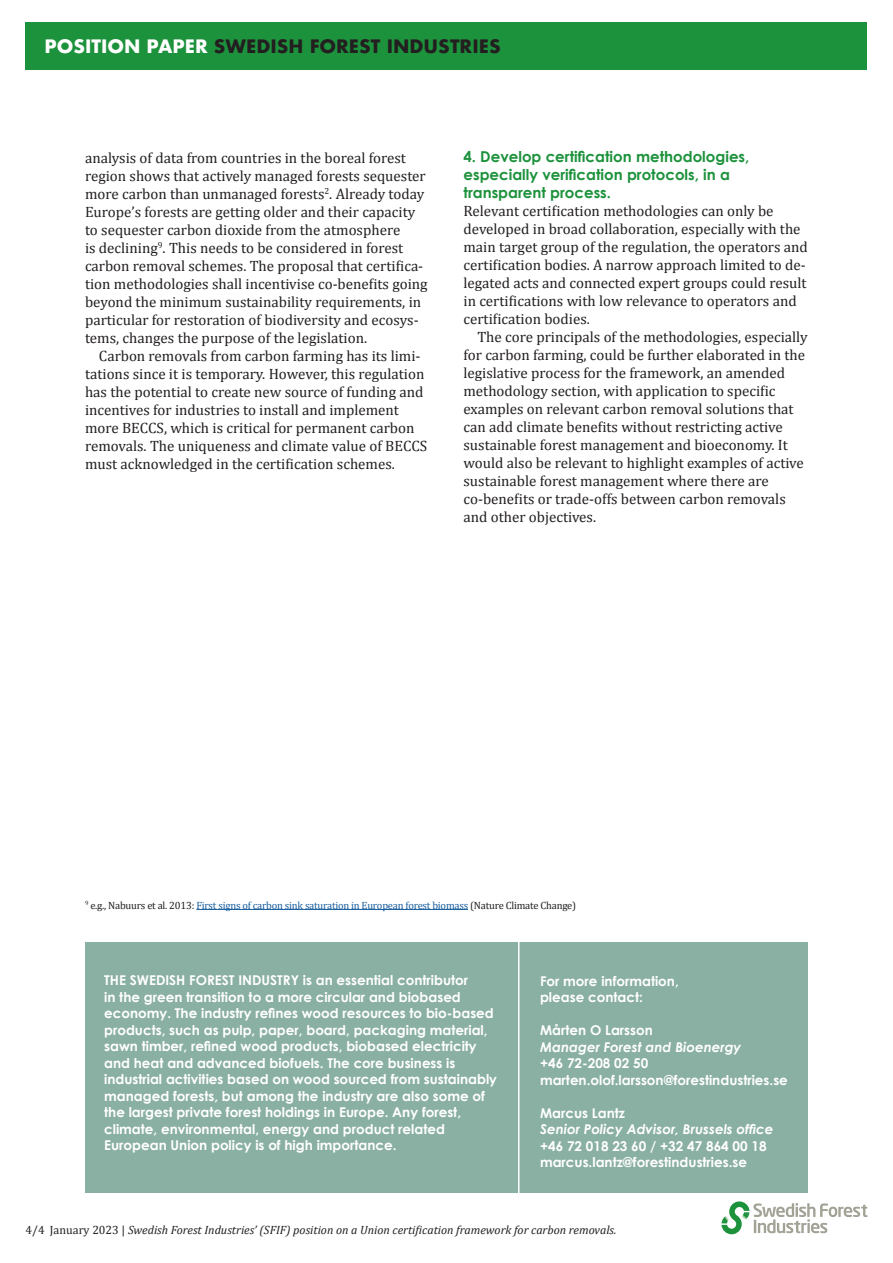
<style>
.page{position:relative;width:893px;height:1263px;background:#fff}
.page>*{position:absolute;margin:0;border:0;box-sizing:border-box;transform-origin:0 0}
.t1{font:700 18px "Futura";color:#231f20}
.t2{font:15px/18px "Cambria";color:#231f20}
.t3{font:700 15px/18px "Century Gothic";color:#1d923c}
.t4{font:700 13.5px/16.5px "Century Gothic";color:#fff}
.t5{font:italic 700 13.5px "Century Gothic";color:#fff}
.t6{font:italic 12px "Cambria";color:#231f20}
.t7{font:10.5px "Cambria";letter-spacing:-.02em;color:#175d9e}
.s1{color:#fff}
.s2{color:#231f20}
.s3{font-style:normal}
</style>
<div class="page">
<div style="left:26px;top:22px;width:841px;height:48px;background:#1d923c"></div>
<svg style="left:721px;top:1201px;width:146px;height:33px"></svg>
<div style="left:85px;top:942px;width:723px;height:250px;background:#8aafa3"></div>
<hr style="left:518px;top:933px;width:1px;height:285px;background:#fff">
<hr style="left:196px;top:909px;width:272px;height:1px;background:#175d9e">
<p class="t1" style="left:45px;top:33px;width:457px"><span class="s1">POSITION PAPER</span> SWEDISH FOREST INDUSTRIES</p>
<p class="t2" style="left:85px;top:148px;width:344px">analysis of data from countries in the boreal forest region shows that actively managed forests sequester more carbon than unmanaged forests<sup>2</sup>. Already today Europe’s forests are getting older and their capacity to sequester carbon dioxide from the atmosphere<br>is declining<sup>9</sup>. This needs to be considered in forest carbon removal schemes. The proposal that certifica&shy;tion methodologies shall incentivise co-benefits going beyond the minimum sustainability requirements, in particular for restoration of biodiversity and ecosys&shy;tems, changes the purpose of the legislation.</p>
<p class="t2" style="left:85px;top:346px;width:344px;text-indent:14px">Carbon removals from carbon farming has its limi&shy;tations since it is temporary. However, this regulation has the potential to create new source of funding and incentives for industries to install and implement more BECCS, which is critical for permanent carbon removals. The uniqueness and climate value of BECCS must acknowledged in the certification schemes.</p>
<p class="t3" style="left:463px;top:147px;width:287px">4. Develop certification methodologies, especially verification protocols, in a transparent process.</p>
<p class="t2" style="left:463px;top:202px;width:346px">Relevant certification methodologies can only be developed in broad collaboration, especially with the main target group of the regulation, the operators and certification bodies. A narrow approach limited to de&shy;legated acts and connected expert groups could result in certifications with low relevance to operators and certification bodies.</p>
<p class="t2" style="left:463px;top:328px;width:346px;text-indent:14px">The core principals of the methodologies, especially for carbon farming, could be further elaborated in the legislative process for the framework, an amended methodology section, with application to specific examples on relevant carbon removal solutions that can add climate benefits without restricting active sustainable forest management and bioeconomy. It would also be relevant to highlight examples of active sustainable forest management where there are co-benefits or trade-offs between carbon removals and other objectives.</p>
<p class="t7" style="left:85px;top:899px;width:493px"><sup>9</sup> <span class="s2">e.g., Nabuurs et al. 2013:</span> First signs of carbon sink saturation in European forest biomass <span class="s2">(Nature Climate Change)</span></p>
<p class="t4" style="left:104px;top:971px;width:394px">THE SWEDISH FOREST INDUSTRY is an essential contributor<br>in the green transition to a more circular and biobased economy. The industry refines wood resources to bio-based products, such as pulp, paper, board, packaging material, sawn timber, refined wood products, biobased electricity and heat and advanced biofuels. The core business is industrial activities based on wood sourced from sustainably managed forests, but among the industry are also some of the largest private forest holdings in Europe. Any forest, climate, environmental, energy and product related European Union policy is of high importance.</p>
<p class="t4" style="left:540px;top:972px;width:140px">For more information, please contact:</p>
<p class="t4" style="left:540px;top:1021px;width:114px">Mårten O Larsson</p>
<p class="t5" style="left:540px;top:1036px;width:203px">Manager Forest and Bioenergy</p>
<p class="t4" style="left:540px;top:1054px;width:249px">+46 72-208 02 50 marten.olof.larsson@forestindustries.se</p>
<p class="t4" style="left:540px;top:1104px;width:87px">Marcus Lantz</p>
<p class="t5" style="left:540px;top:1119px;width:235px">Senior Policy Advisor, Brussels office</p>
<p class="t4" style="left:540px;top:1137px;width:228px">+46 72 018 23 60 / +32 47 864 00 18 marcus.lantz@forestindustries.se</p>
<p class="t6" style="left:26px;top:1221px;width:593px"><span class="s3">4/4 January 2023 |</span> Swedish Forest Industries’ (SFIF) position on a Union certification framework for carbon removals.</p>
</div>
